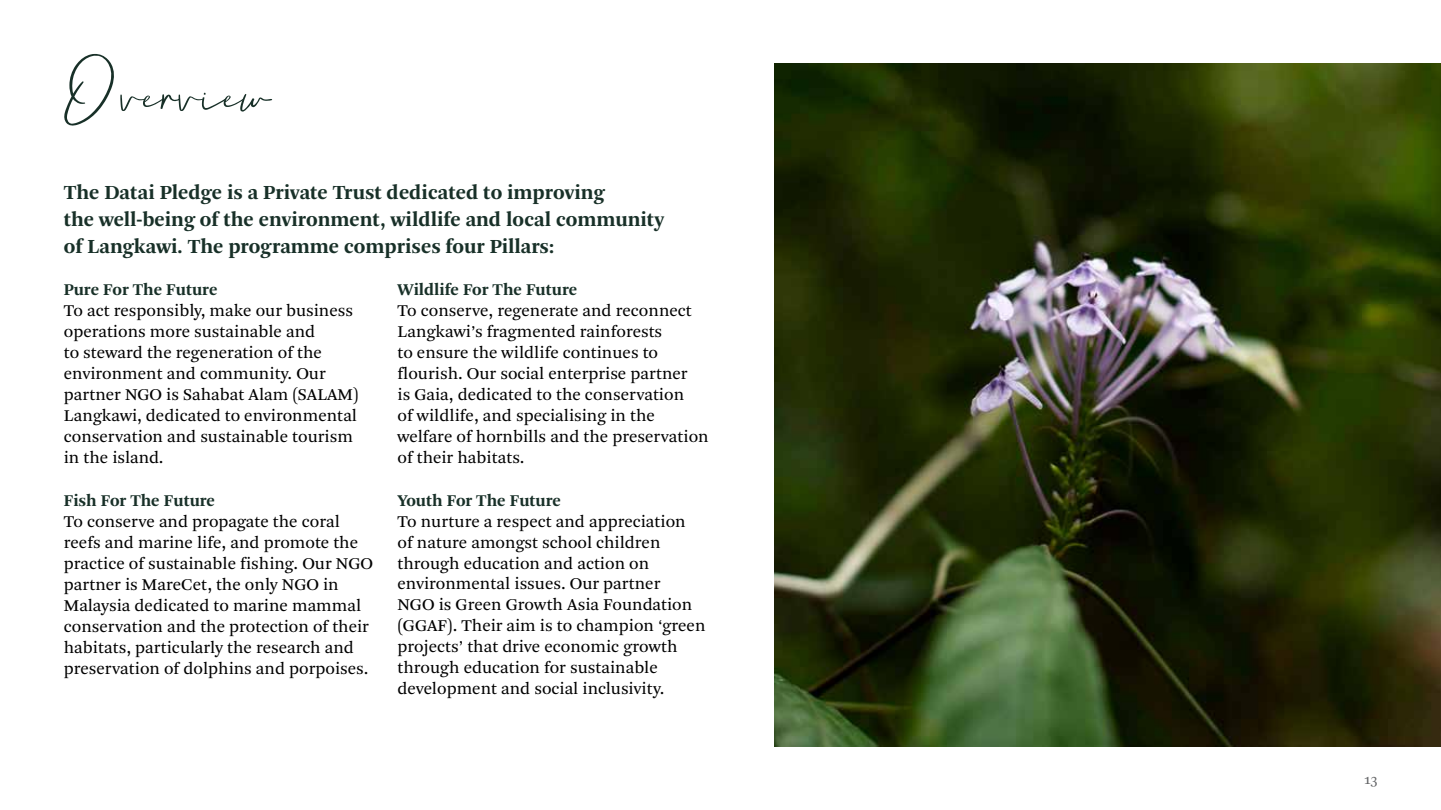
<style>
.page{position:relative;width:1441px;height:810px;background:#fff}
.page>*{position:absolute;margin:0;border:0;box-sizing:border-box;transform-origin:0 0}
.t1{font:63px "Port Harcourt";color:#183028}
.t2{font:700 21px/27px "Arnhem Datai";color:#183028}
.t3{font:17.25px/21px "Arnhem Datai Blond";color:#000}
.t4{font:700 17.25px "Arnhem Datai";color:#183028}
.t5{font:15px "Arnhem Datai Blond";color:#636466}
</style>
<div class="page">
<img style="left:774px;top:64px;width:666px;height:682px">
<h1 class="t1" style="left:64px;top:56px;width:208px">Overview</h1>
<p class="t2" style="left:64px;top:179px;width:601px">The Datai Pledge is a Private Trust dedicated to improving<br>the well-being of the environment, wildlife and local community of Langkawi. The programme comprises four Pillars:</p>
<p class="t4" style="left:64px;top:279px;width:155px">Pure For The Future</p>
<p class="t3" style="left:64px;top:301px;width:296px">To act responsibly, make our business operations more sustainable and<br>to steward the regeneration of the environment and community. Our partner NGO is Sahabat Alam (SALAM)<br>Langkawi, dedicated to environmental conservation and sustainable tourism in the island.</p>
<p class="t4" style="left:64px;top:489px;width:153px">Fish For The Future</p>
<p class="t3" style="left:64px;top:511px;width:311px">To conserve and propagate the coral reefs and marine life, and promote the practice of sustainable fishing. Our NGO partner is MareCet, the only NGO in Malaysia dedicated to marine mammal conservation and the protection of their habitats, particularly the research and preservation of dolphins and porpoises.</p>
<p class="t4" style="left:397px;top:279px;width:181px">Wildlife For The Future</p>
<p class="t3" style="left:397px;top:300px;width:313px">To conserve, regenerate and reconnect Langkawi’s fragmented rainforests<br>to ensure the wildlife continues to flourish. Our social enterprise partner<br>is Gaia, dedicated to the conservation<br>of wildlife, and specialising in the welfare of hornbills and the preservation of their habitats.</p>
<p class="t4" style="left:397px;top:489px;width:165px">Youth For The Future</p>
<p class="t3" style="left:397px;top:511px;width:309px">To nurture a respect and appreciation<br>of nature amongst school children through education and action on environmental issues. Our partner<br>NGO is Green Growth Asia Foundation (GGAF). Their aim is to champion ‘green projects’ that drive economic growth through education for sustainable development and social inclusivity.</p>
<p class="t5" style="left:1364px;top:769px;width:14px">13</p>
</div>
